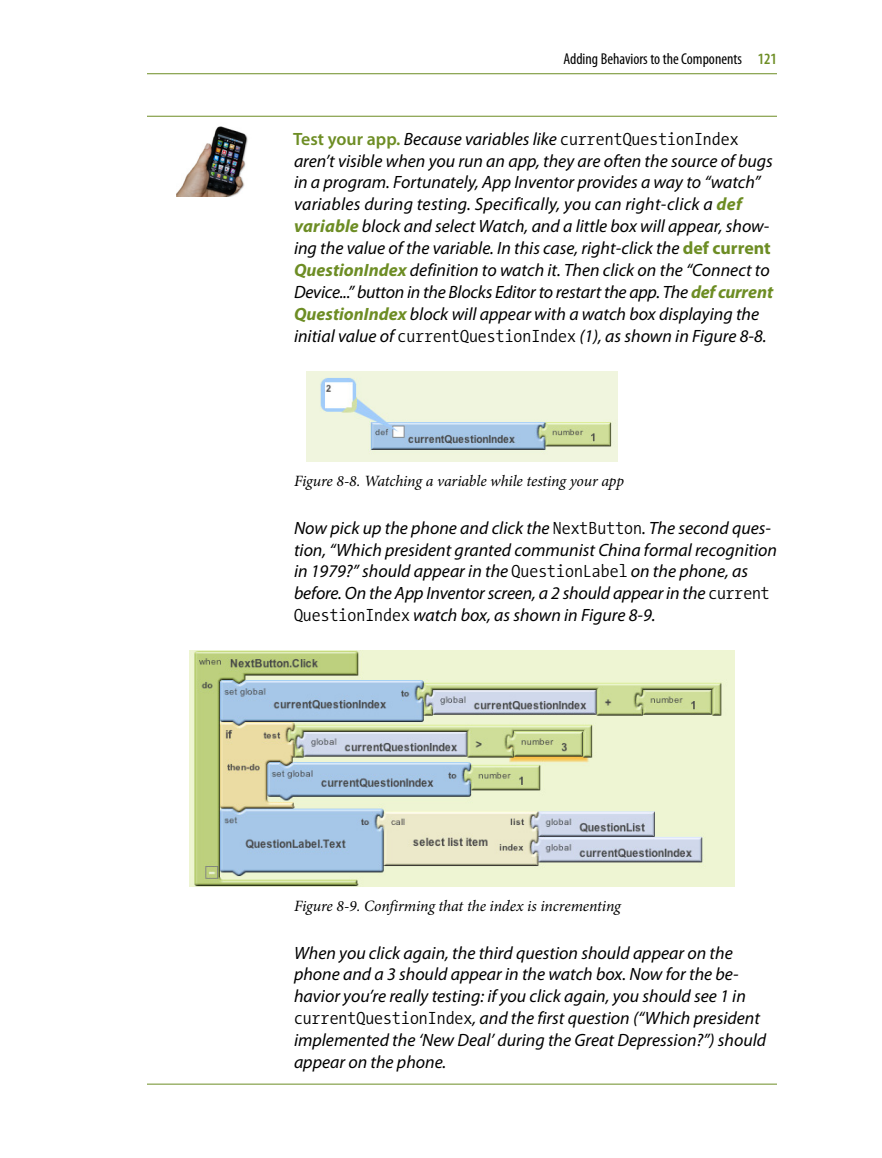
<style>
.page{position:relative;width:882px;height:1158px;background:#fff}
.page>*{position:absolute;margin:0;border:0;box-sizing:border-box;transform-origin:0 0}
.t1{font:italic 17.85px/21.9px "Myriad Pro";color:#000}
.t2{font:italic 15.75px "Minion Pro";letter-spacing:-.01em;color:#000}
.t3{font:condensed 15.75px "Myriad Pro";color:#000}
.s1{font-weight:600;color:#6d8d24}
.s2{font-weight:600;font-style:normal;color:#6d8d24}
.s3{font-family:"The Sans Mono Cd W4";font-weight:300;font-style:normal}
.s4{font-weight:700;color:#6d8d24}
.s5{font-weight:700;font-style:normal;color:#6d8d24}
</style>
<div class="page">
<hr style="left:147px;top:73px;width:630px;height:1px;background:#6d8d24">
<hr style="left:147px;top:116px;width:630px;height:1px;background:#6d8d24">
<hr style="left:147px;top:1083px;width:630px;height:1px;background:#6d8d24">
<img style="left:306px;top:371px;width:312px;height:91px">
<img style="left:190px;top:651px;width:544px;height:235px">
<img style="left:177px;top:126px;width:71px;height:70px">
<p class="t3" style="left:563px;top:50px;width:215px">Adding Behaviors to the Components <span class="s1">121</span></p>
<p class="t1" style="left:293px;top:127px;width:482px"><span class="s2">Test your app.</span> Because variables like <span class="s3">currentQuestionIndex </span>aren’t visible when you run an app, they are often the source of bugs in a program. Fortunately, App Inventor provides a way to “watch” variables during testing. Specifically, you can right-click a <span class="s4">def variable</span> block and select Watch, and a little box will appear, show&shy;ing the value of the variable. In this case, right-click the <span class="s5">def current </span><span class="s4">QuestionIndex</span> definition to watch it. Then click on the “Connect to Device...” button in the Blocks Editor to restart the app. The <span class="s4">def current QuestionIndex</span> block will appear with a watch box displaying the initial value of <span class="s3">currentQuestionIndex</span> (1), as shown in Figure 8-8.</p>
<p class="t2" style="left:294px;top:470px;width:332px">Figure 8-8. Watching a variable while testing your app</p>
<p class="t1" style="left:294px;top:516px;width:484px">Now pick up the phone and click the <span class="s3">NextButton</span>. The second ques&shy;tion, “Which president granted communist China formal recognition in 1979?” should appear in the <span class="s3">QuestionLabel</span> on the phone, as before. On the App Inventor screen, a 2 should appear in the <span class="s3">current QuestionIndex</span> watch box, as shown in Figure 8-9.</p>
<p class="t2" style="left:294px;top:895px;width:328px">Figure 8-9. Confirming that the index is incrementing</p>
<p class="t1" style="left:294px;top:941px;width:474px">When you click again, the third question should appear on the phone and a 3 should appear in the watch box. Now for the be&shy;havior you’re really testing: if you click again, you should see 1 in <span class="s3">currentQuestionIndex</span>, and the first question (“Which president implemented the ‘New Deal’ during the Great Depression?”) should appear on the phone.</p>
</div>
